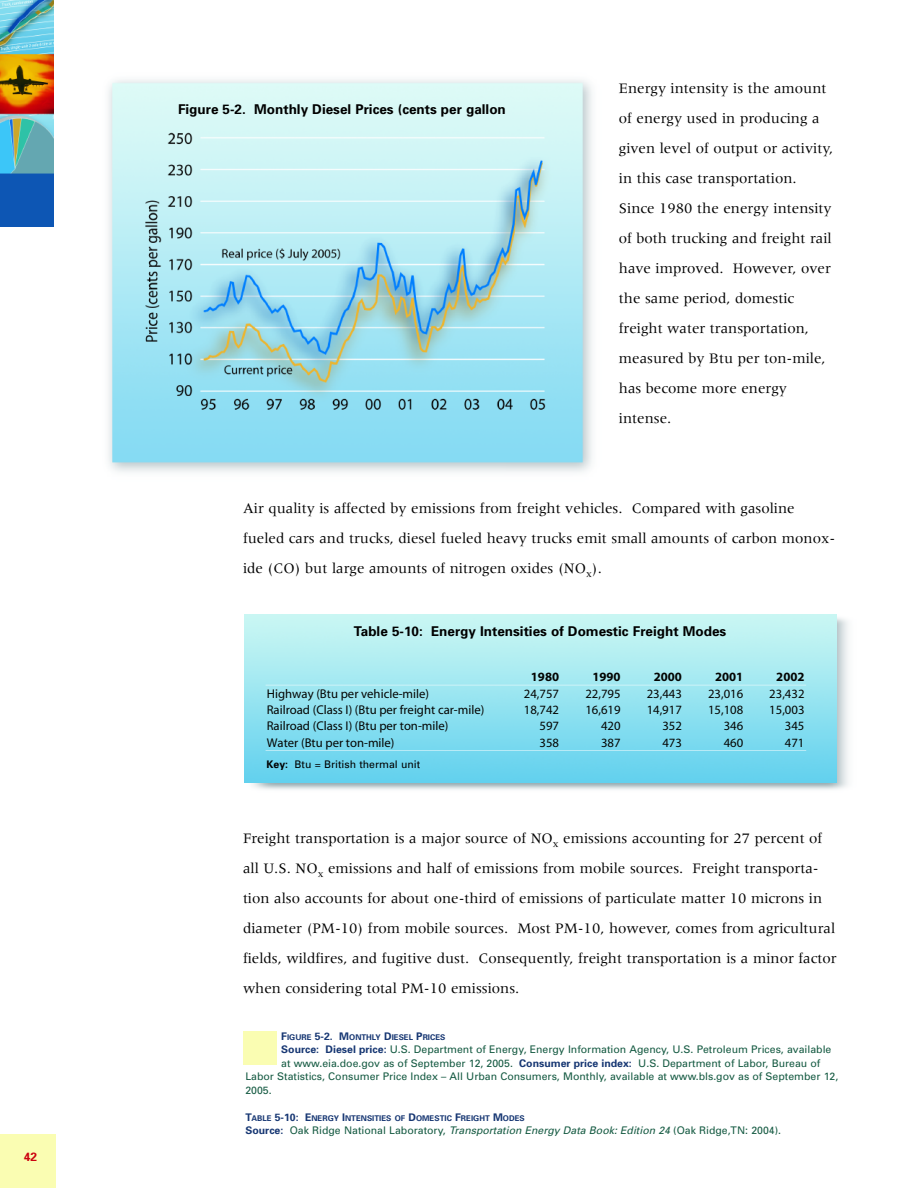
<style>
.page{position:relative;width:918px;height:1188px;background:#fff}
.page>*{position:absolute;margin:0;border:0;box-sizing:border-box;transform-origin:0 0}
.t1{font:15px/30px "Meridien";color:#000}
.t2{font:700 13.5px "Univers";color:#000}
.t3{font:12.75px "Myriad";color:#040503}
.t4{font:700 12.75px "Myriad";color:#040503}
.t5{font:700 12px "Univers";color:#cc0410}
.t6{font:10.5px "Univers";color:#155a42}
.t7{font:10.5px "Univers";color:#000}
.t8{font:700 7.8px "Univers";color:#173773}
.s1{font-weight:700}
.s2{font-size:10.5px}
.s3{font-weight:700;color:#173773}
.s4{font-style:italic}
</style>
<div class="page">
<img style="left:244px;top:614px;width:604px;height:176px">
<img style="left:245px;top:614px;width:592px;height:168px">
<hr style="left:266px;top:684px;width:540px;height:2px;background:#fff">
<hr style="left:266px;top:750px;width:540px;height:1px;background:#fff">
<img style="left:108px;top:80px;width:484px;height:392px">
<img style="left:0;top:0;width:54px;height:227px">
<div style="left:0;top:1134px;width:56px;height:54px;background:#fafdb2"></div>
<div style="left:243px;top:1031px;width:34px;height:34px;background:#fafdb2"></div>
<p class="t5" style="left:24px;top:1153px;width:15px">42</p>
<p class="t2" style="left:178px;top:104px;width:329px">Figure 5-2. Monthly Diesel Prices (cents per gallon</p>
<p class="t1" style="left:619px;top:75px;width:216px">Energy intensity is the amount of energy used in producing a given level of output or activity, in this case transportation.<br>Since 1980 the energy intensity of both trucking and freight rail have improved. However, over the same period, domestic freight water transportation, measured by Btu per ton-mile, has become more energy intense.</p>
<p class="t1" style="left:243px;top:495px;width:594px">Air quality is affected by emissions from freight vehicles. Compared with gasoline fueled cars and trucks, diesel fueled heavy trucks emit small amounts of carbon monox&shy;ide (CO) but large amounts of nitrogen oxides (NO<sub>x</sub>).</p>
<p class="t2" style="left:354px;top:626px;width:374px">Table 5-10: Energy Intensities of Domestic Freight Modes</p>
<p class="t4" style="left:531px;top:672px;width:30px">1980</p>
<p class="t4" style="left:592px;top:672px;width:30px">1990</p>
<p class="t4" style="left:654px;top:672px;width:30px">2000</p>
<p class="t4" style="left:715px;top:672px;width:23px">200</p>
<p class="t4" style="left:776px;top:672px;width:30px">2002</p>
<p class="t3" style="left:267px;top:688px;width:160px">Highway (Btu per vehicle-mile</p>
<p class="t3" style="left:524px;top:688px;width:37px">24,757</p>
<p class="t3" style="left:585px;top:688px;width:37px">22,795</p>
<p class="t3" style="left:647px;top:688px;width:37px">23,443</p>
<p class="t3" style="left:708px;top:688px;width:37px">23,016</p>
<p class="t3" style="left:769px;top:688px;width:37px">23,432</p>
<p class="t3" style="left:267px;top:705px;width:219px">Railroad (Class I) (Btu per freight car-mile)</p>
<p class="t3" style="left:524px;top:705px;width:37px">18,742</p>
<p class="t3" style="left:585px;top:705px;width:37px">16,619</p>
<p class="t3" style="left:647px;top:705px;width:37px">14,917</p>
<p class="t3" style="left:708px;top:705px;width:37px">15,108</p>
<p class="t3" style="left:769px;top:705px;width:37px">15,003</p>
<p class="t3" style="left:267px;top:721px;width:183px">Railroad (Class I) (Btu per ton-mile)</p>
<p class="t3" style="left:540px;top:721px;width:21px">597</p>
<p class="t3" style="left:601px;top:721px;width:21px">420</p>
<p class="t3" style="left:662px;top:721px;width:21px">352</p>
<p class="t3" style="left:724px;top:721px;width:21px">346</p>
<p class="t3" style="left:785px;top:721px;width:21px">345</p>
<p class="t3" style="left:267px;top:738px;width:129px">Water (Btu per ton-mile)</p>
<p class="t3" style="left:540px;top:738px;width:21px">358</p>
<p class="t3" style="left:601px;top:738px;width:21px">387</p>
<p class="t3" style="left:662px;top:738px;width:21px">473</p>
<p class="t3" style="left:724px;top:738px;width:21px">460</p>
<p class="t3" style="left:785px;top:738px;width:21px">471</p>
<p class="t7" style="left:267px;top:760px;width:155px"><span class="s1">Key:</span> Btu = British thermal unit</p>
<p class="t1" style="left:243px;top:825px;width:595px">Freight transportation is a major source of NO<sub>x</sub> emissions accounting for 27 percent of all U.S. NO<sub>x</sub> emissions and half of emissions from mobile sources. Freight transporta&shy;tion also accounts for about one-third of emissions of particulate matter 10 microns in diameter (PM-10) from mobile sources. Most PM-10, however, comes from agricultural fields, wildfires, and fugitive dust. Consequently, freight transportation is a minor factor when considering total PM-10 emissions.</p>
<p class="t8" style="left:281px;top:1034px;width:166px"><span class="s2">F</span>IGURE <span class="s2">5-2. M</span>ONTHLY <span class="s2">D</span>IESEL <span class="s2">P</span>RICES</p>
<p class="t6" style="left:281px;top:1046px;width:552px"><span class="s3">Source: Diesel price:</span> U.S. Department of Energy, Energy Information Agency, U.S. Petroleum Prices, available</p>
<p class="t6" style="left:281px;top:1059px;width:541px">at www.eia.doe.gov as of September 12, 2005. <span class="s3">Consumer price index:</span> U.S. Department of Labor, Bureau of</p>
<p class="t6" style="left:245px;top:1073px;width:594px">Labor Statistics, Consumer Price Index – All Urban Consumers, Monthly, available at www.bls.gov as of September 12,</p>
<p class="t6" style="left:245px;top:1086px;width:28px">2005.</p>
<p class="t8" style="left:245px;top:1115px;width:281px"><span class="s2">T</span>ABLE <span class="s2">5-10: E</span>NERGY <span class="s2">I</span>NTENSITIES OF <span class="s2">D</span>OMESTIC <span class="s2">F</span>REIGHT <span class="s2">M</span>ODES</p>
<p class="t6" style="left:245px;top:1127px;width:537px"><span class="s3">Source:</span> Oak Ridge National Laboratory, <span class="s4">Transportation Energy Data Book: Edition 24</span> (Oak Ridge,TN: 2004).</p>
</div>
